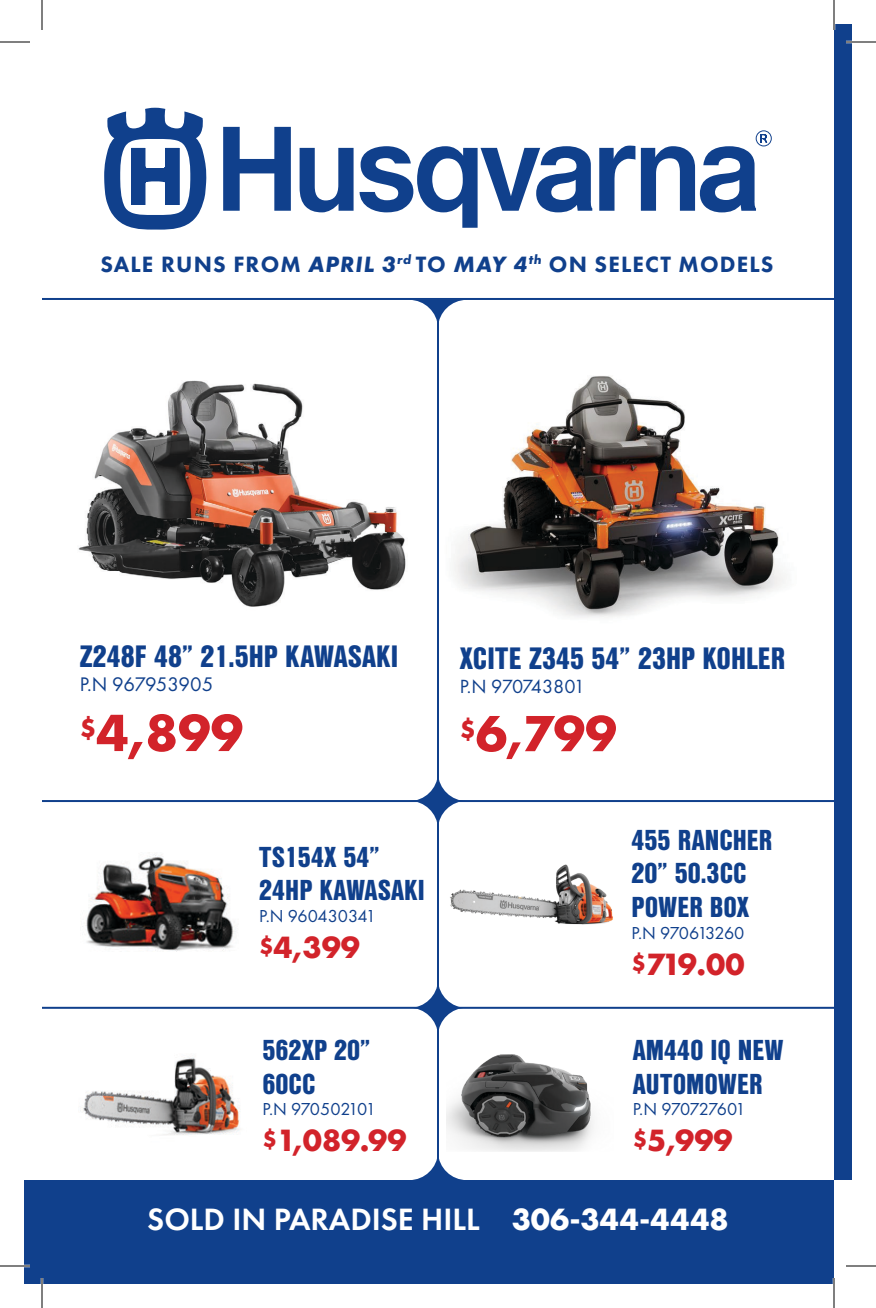
<style>
.page{position:relative;width:876px;height:1308px;background:#fff}
.page>*{position:absolute;margin:0;border:0;box-sizing:border-box;transform-origin:0 0}
.Price{font:700 54.4px "Futura PT";color:#d2232a}
.Price-2{font:700 52.8px "Futura PT";color:#d2232a}
.Price_small{font:600 32px "Futura PT";color:#fff}
.Price_small-2{font:700 32px "Futura PT";color:#d2232a}
.Name_Blue{font:900 30px "Nimbus San Con L";color:#10408c}
.Name_Blue-2{font:900 28px/33.6px "Nimbus San Con L";color:#10408c}
.Sales_run{font:800 23px "Futura PT";letter-spacing:.05em;color:#10408c}
.Body_Blue{font:20.4px "Futura PT";letter-spacing:-.025em;color:#10408c}
.Body_Blue-2{font:19.8px "Futura PT";letter-spacing:-.045em;color:#10408c}
.Body_Blue-3{font:18px "Futura PT";letter-spacing:-.045em;color:#10408c}
.Body_Blue-4{font:18px "Futura PT";letter-spacing:-.015em;color:#10408c}
.s1{font-weight:700;font-style:italic}
.s2{font-size:24px}
.s3{font-weight:700}
</style>
<div class="page">
<div style="left:834px;top:24px;width:18px;height:1260px;background:#10408c"></div>
<div style="left:834px;top:1180px;width:18px;height:104px;background:#fff"></div>
<img style="left:454px;top:376px;width:331px;height:242px">
<img style="left:78px;top:380px;width:328px;height:227px">
<img style="left:82px;top:854px;width:154px;height:98px">
<img style="left:83px;top:1057px;width:157px;height:78px">
<img style="left:450px;top:864px;width:163px;height:61px">
<img style="left:446px;top:1054px;width:147px;height:97px">
<svg style="left:300px;top:148px;width:54px;height:64px"></svg>
<svg style="left:223px;top:127px;width:68px;height:84px"></svg>
<svg style="left:360px;top:146px;width:232px;height:82px"></svg>
<svg style="left:599px;top:146px;width:36px;height:65px"></svg>
<svg style="left:104px;top:108px;width:103px;height:122px"></svg>
<svg style="left:641px;top:130px;width:131px;height:82px"></svg>
<hr style="left:42px;top:800px;width:796px;height:2px;background:#10408c">
<hr style="left:42px;top:298px;width:796px;height:2px;background:#10408c">
<hr style="left:42px;top:1007px;width:796px;height:2px;background:#10408c">
<hr style="left:437px;top:300px;width:2px;height:880px;background:#10408c">
<div style="left:24px;top:1180px;width:810px;height:104px;background:#10408c"></div>
<svg style="left:409px;top:780px;width:58px;height:42px"></svg>
<svg style="left:412px;top:300px;width:52px;height:21px"></svg>
<svg style="left:412px;top:1159px;width:52px;height:21px"></svg>
<svg style="left:409px;top:986px;width:58px;height:43px"></svg>
<hr style="left:846px;top:41px;width:30px;height:2px;background:#fff">
<hr style="left:0;top:1265px;width:30px;height:2px;background:#fff">
<hr style="left:41px;top:1278px;width:2px;height:30px;background:#fff">
<hr style="left:833px;top:1278px;width:2px;height:30px;background:#fff">
<hr style="left:0;top:42px;width:30px;height:1px;background:#000">
<hr style="left:846px;top:42px;width:30px;height:1px;background:#000">
<hr style="left:0;top:1266px;width:30px;height:1px;background:#000">
<hr style="left:846px;top:1266px;width:30px;height:1px;background:#000">
<hr style="left:42px;top:0;width:1px;height:30px;background:#000">
<hr style="left:42px;top:1278px;width:1px;height:30px;background:#000">
<hr style="left:834px;top:0;width:1px;height:30px;background:#000">
<hr style="left:834px;top:1278px;width:1px;height:30px;background:#000">
<p class="Sales_run" style="left:100px;top:250px;width:675px">SALE RUNS FROM <span class="s1">APRIL 3</span><sup>rd</sup> TO <span class="s1">MAY 4</span><sup>th</sup> ON SELECT MODELS</p>
<p class="Name_Blue" style="left:80px;top:633px;width:320px">Z248F 48” 21.5HP KAWASAKI</p>
<p class="Body_Blue" style="left:80px;top:672px;width:135px">P.N 967953905</p>
<p class="Price" style="left:80px;top:698px;width:165px"><sup>$</sup>4,899</p>
<p class="Name_Blue-2" style="left:259px;top:839px;width:167px">TS154X 54”<br>24HP KAWASAKI</p>
<p class="Body_Blue-4" style="left:259px;top:905px;width:119px">P.N 960430341</p>
<p class="Price_small-2" style="left:259px;top:926px;width:102px"><span class="s2">$</span>4,399</p>
<p class="Name_Blue-2" style="left:262px;top:1032px;width:109px">562XP 20”</p>
<p class="Name_Blue-2" style="left:262px;top:1066px;width:55px">60CC</p>
<p class="Body_Blue-3" style="left:262px;top:1099px;width:115px">P.N 970502101</p>
<p class="Price_small-2" style="left:262px;top:1120px;width:146px"><span class="s2">$</span>1,089.99</p>
<p class="Name_Blue" style="left:460px;top:636px;width:327px">XCITE Z345 54” 23HP KOHLER</p>
<p class="Body_Blue-2" style="left:460px;top:675px;width:127px">P.N 970743801</p>
<p class="Price-2" style="left:460px;top:700px;width:159px"><sup>$</sup>6,799</p>
<p class="Name_Blue-2" style="left:632px;top:822px;width:142px">455 RANCHER<br>20” 50.3CC<br>POWER BOX</p>
<p class="Body_Blue-3" style="left:632px;top:922px;width:114px">P.N 970613260</p>
<p class="Price_small-2" style="left:632px;top:943px;width:115px"><span class="s2">$</span>719.00</p>
<p class="Name_Blue-2" style="left:633px;top:1032px;width:152px">AM440 IQ NEW<br>AUTOMOWER</p>
<p class="Body_Blue-3" style="left:633px;top:1099px;width:114px">P.N 970727601</p>
<p class="Price_small-2" style="left:633px;top:1120px;width:101px"><span class="s2">$</span>5,999</p>
<p class="Price_small" style="left:147px;top:1199px;width:583px">SOLD IN PARADISE HILL <span class="s3">306-344-4448</span></p>
</div>
